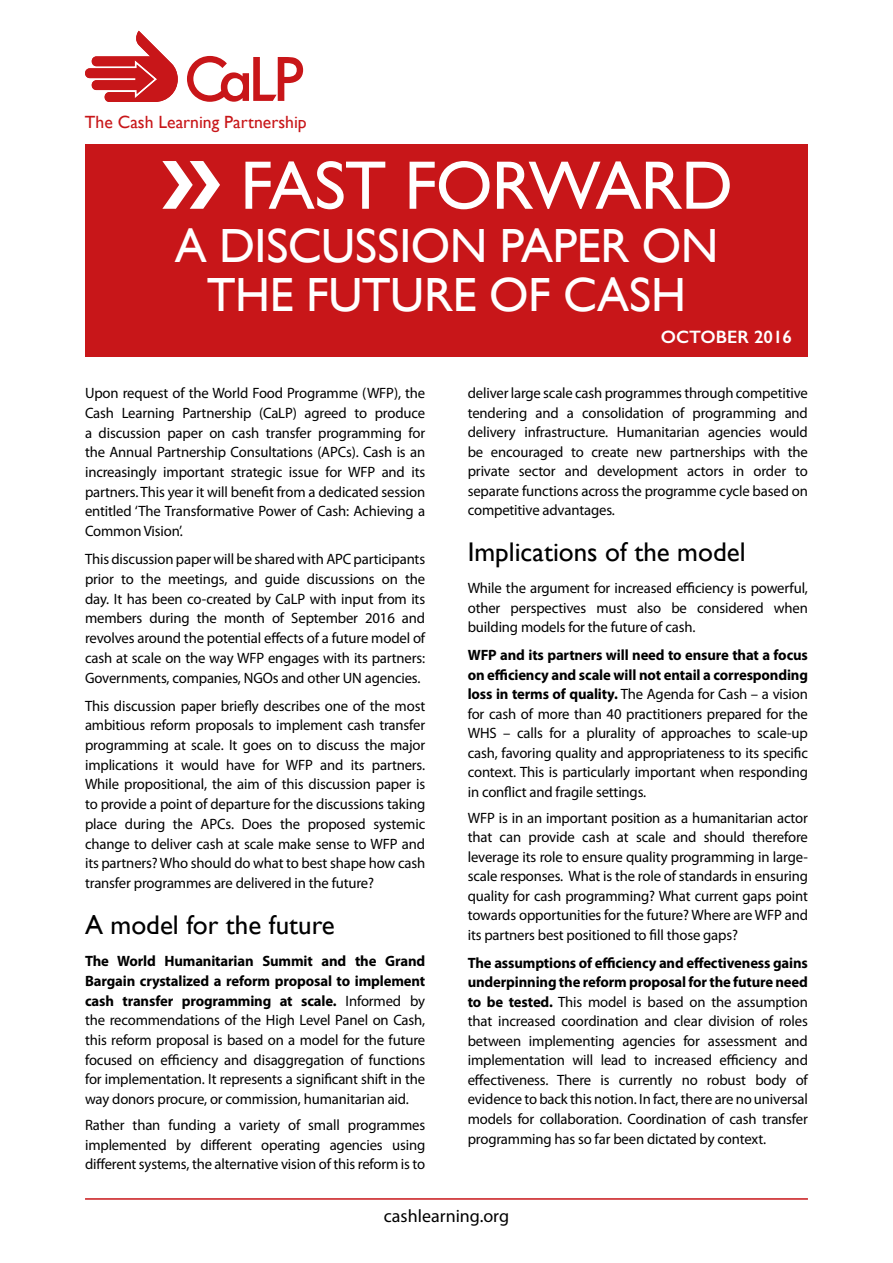
<style>
.page{position:relative;width:893px;height:1263px;background:#fff}
.page>*{position:absolute;margin:0;border:0;box-sizing:border-box;transform-origin:0 0}
.t1{font:69px "Gill Sans";letter-spacing:-.015em;color:#fff}
.t2{font:48px/48.6px "Gill Sans";letter-spacing:-.01em;color:#fff;text-align:center}
.t3{font:27px "Gill Sans";color:#000}
.t4{font:18px "Myriad Pro";color:#000}
.t5{font:600 18px "Gill Sans";color:#fff}
.t6{font:17.7px "Gill Sans";color:#c81619}
.t7{font:15px/19.6px "Myriad Pro";letter-spacing:-.01em;color:#000;text-align:justify}
.s1{font-weight:700}
</style>
<div class="page">
<div style="left:85px;top:144px;width:723px;height:213px;background:#c81619"></div>
<svg style="left:85px;top:31px;width:93px;height:71px"></svg>
<svg style="left:187px;top:56px;width:116px;height:46px"></svg>
<hr style="left:85px;top:1198px;width:723px;height:2px;background:#c81619">
<p class="t6" style="left:85px;top:111px;width:223px">The Cash Learning Partnership</p>
<h1 class="t1" style="left:240px;top:145px;width:494px">FAST FORWARD</h1>
<h2 class="t2" style="left:175px;top:221px;width:545px">A DISCUSSION PAPER ON<br>THE FUTURE OF CASH</h2>
<p class="t5" style="left:661px;top:326px;width:133px">OCTOBER 2016</p>
<p class="t7" style="left:85px;top:383px;width:342px">Upon request of the World Food Programme (WFP), the Cash Learning Partnership (CaLP) agreed to produce a discussion paper on cash transfer programming for the Annual Partnership Consultations (APCs). Cash is an increasingly important strategic issue for WFP and its partners. This year it will benefit from a dedicated session entitled ‘The Transformative Power of Cash: Achieving a Common Vision’.</p>
<p class="t7" style="left:85px;top:549px;width:342px">This discussion paper will be shared with APC participants prior to the meetings, and guide discussions on the day. It has been co-created by CaLP with input from its members during the month of September 2016 and revolves around the potential effects of a future model of cash at scale on the way WFP engages with its partners:<br>Governments, companies, NGOs and other UN agencies.</p>
<p class="t7" style="left:85px;top:696px;width:342px">This discussion paper briefly describes one of the most ambitious reform proposals to implement cash transfer programming at scale. It goes on to discuss the major implications it would have for WFP and its partners.<br>While propositional, the aim of this discussion paper is to provide a point of departure for the discussions taking place during the APCs. Does the proposed systemic change to deliver cash at scale make sense to WFP and its partners? Who should do what to best shape how cash transfer programmes are delivered in the future?</p>
<h3 class="t3" style="left:85px;top:909px;width:251px">A model for the future</h3>
<p class="t7" style="left:85px;top:951px;width:342px"><span class="s1">The World Humanitarian Summit and the Grand Bargain crystalized a reform proposal to implement cash transfer programming at scale.</span> Informed by the recommendations of the High Level Panel on Cash, this reform proposal is based on a model for the future focused on efficiency and disaggregation of functions for implementation. It represents a significant shift in the way donors procure, or commission, humanitarian aid.</p>
<p class="t7" style="left:85px;top:1115px;width:342px">Rather than funding a variety of small programmes implemented by different operating agencies using different systems, the alternative vision of this reform is to</p>
<p class="t7" style="left:468px;top:383px;width:342px">deliver large scale cash programmes through competitive tendering and a consolidation of programming and delivery infrastructure. Humanitarian agencies would be encouraged to create new partnerships with the private sector and development actors in order to separate functions across the programme cycle based on competitive advantages.</p>
<h3 class="t3" style="left:468px;top:536px;width:279px">Implications of the model</h3>
<p class="t7" style="left:468px;top:578px;width:342px">While the argument for increased efficiency is powerful, other perspectives must also be considered when building models for the future of cash.</p>
<p class="t7" style="left:468px;top:645px;width:342px"><span class="s1">WFP and its partners will need to ensure that a focus on efficiency and scale will not entail a corresponding loss in terms of quality.</span> The Agenda for Cash – a vision for cash of more than 40 practitioners prepared for the WHS – calls for a plurality of approaches to scale-up cash, favoring quality and appropriateness to its specific context. This is particularly important when responding in conflict and fragile settings.</p>
<p class="t7" style="left:468px;top:808px;width:342px">WFP is in an important position as a humanitarian actor that can provide cash at scale and should therefore leverage its role to ensure quality programming in large&shy;scale responses. What is the role of standards in ensuring quality for cash programming? What current gaps point towards opportunities for the future? Where are WFP and its partners best positioned to fill those gaps?</p>
<p class="t7" style="left:468px;top:953px;width:342px"><span class="s1">The assumptions of efficiency and effectiveness gains underpinning the reform proposal for the future need to be tested.</span> This model is based on the assumption that increased coordination and clear division of roles between implementing agencies for assessment and implementation will lead to increased efficiency and effectiveness. There is currently no robust body of evidence to back this notion. In fact, there are no universal models for collaboration. Coordination of cash transfer programming has so far been dictated by context.</p>
<p class="t4" style="left:384px;top:1205px;width:127px">cashlearning.org</p>
</div>
